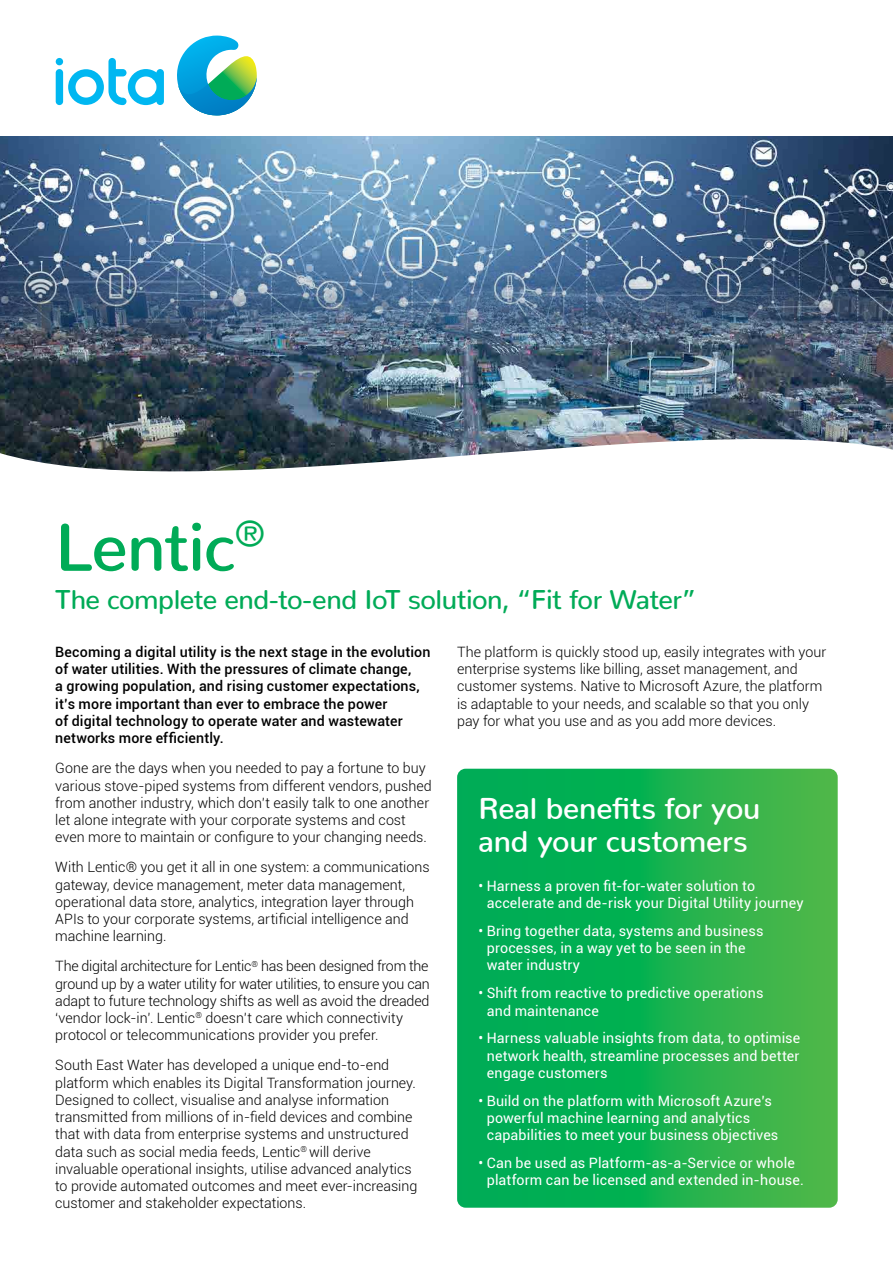
<style>
.page{position:relative;width:893px;height:1263px;background:#fff}
.page>*{position:absolute;margin:0;border:0;box-sizing:border-box;transform-origin:0 0}
.t1{font:600 67.5px "Nunito";letter-spacing:-.01em;color:#00ab57}
.t2{font:600 30px/33px "Nunito";letter-spacing:-.005em;color:#fff}
.t3{font:500 27px "Nunito";letter-spacing:-.015em;color:#00ab57}
.t4{font:300 14.25px/17.2px "Roboto";color:#000}
.t5{font:14.25px/17.2px "Roboto";letter-spacing:.01em;color:#fff}
.t6{font:500 14.25px/17.2px "Roboto";letter-spacing:.01em;color:#000}
</style>
<div class="page">
<svg style="left:457px;top:769px;width:381px;height:439px;background:#1ab14f"></svg>
<img style="left:0;top:378px;width:893px;height:93px">
<svg style="left:177px;top:36px;width:80px;height:80px"></svg>
<svg style="left:56px;top:58px;width:108px;height:47px"></svg>
<img style="left:0;top:136px;width:893px;height:242px">
<h1 class="t1" style="left:55px;top:487px;width:212px">Lentic<sup>®</sup></h1>
<h3 class="t3" style="left:55px;top:576px;width:643px">The complete end-to-end IoT solution, “Fit for Water”</h3>
<p class="t6" style="left:55px;top:643px;width:377px">Becoming a digital utility is the next stage in the evolution of water utilities. With the pressures of climate change,<br>a growing population, and rising customer expectations, it’s more important than ever to embrace the power<br>of digital technology to operate water and wastewater networks more efficiently.</p>
<p class="t4" style="left:55px;top:759px;width:378px">Gone are the days when you needed to pay a fortune to buy various stove-piped systems from different vendors, pushed from another industry, which don’t easily talk to one another let alone integrate with your corporate systems and cost even more to maintain or configure to your changing needs.</p>
<p class="t4" style="left:55px;top:858px;width:376px">With Lentic® you get it all in one system: a communications gateway, device management, meter data management, operational data store, analytics, integration layer through APIs to your corporate systems, artificial intelligence and machine learning.</p>
<p class="t4" style="left:55px;top:957px;width:376px">The digital architecture for Lentic<sup>®</sup> has been designed from the ground up by a water utility for water utilities, to ensure you can adapt to future technology shifts as well as avoid the dreaded ‘vendor lock-in’. Lentic<sup>®</sup> doesn’t care which connectivity protocol or telecommunications provider you prefer.</p>
<p class="t4" style="left:55px;top:1056px;width:364px">South East Water has developed a unique end-to-end platform which enables its Digital Transformation journey.<br>Designed to collect, visualise and analyse information transmitted from millions of in-field devices and combine that with data from enterprise systems and unstructured data such as social media feeds, Lentic<sup>®</sup> will derive invaluable operational insights, utilise advanced analytics to provide automated outcomes and meet ever-increasing customer and stakeholder expectations.</p>
<p class="t4" style="left:457px;top:643px;width:371px">The platform is quickly stood up, easily integrates with your enterprise systems like billing, asset management, and customer systems. Native to Microsoft Azure, the platform is adaptable to your needs, and scalable so that you only pay for what you use and as you add more devices.</p>
<h2 class="t2" style="left:478px;top:789px;width:284px">Real benefits for you and your customers</h2>
<p class="t5" style="left:487px;top:876px;width:318px;text-indent:-8px">• Harness a proven fit-for-water solution to accelerate and de-risk your Digital Utility journey</p>
<p class="t5" style="left:487px;top:922px;width:278px;text-indent:-8px">• Bring together data, systems and business processes, in a way yet to be seen in the water industry</p>
<p class="t5" style="left:487px;top:984px;width:278px;text-indent:-8px">• Shift from reactive to predictive operations and maintenance</p>
<p class="t5" style="left:487px;top:1029px;width:315px;text-align:justify;text-indent:-8px">• Harness valuable insights from data, to optimise network health, streamline processes and better engage customers</p>
<p class="t5" style="left:487px;top:1091px;width:293px;text-indent:-8px">• Build on the platform with Microsoft Azure’s powerful machine learning and analytics capabilities to meet your business objectives</p>
<p class="t5" style="left:487px;top:1154px;width:319px;text-indent:-8px">• Can be used as Platform-as-a-Service or whole platform can be licensed and extended in-house.</p>
</div>
